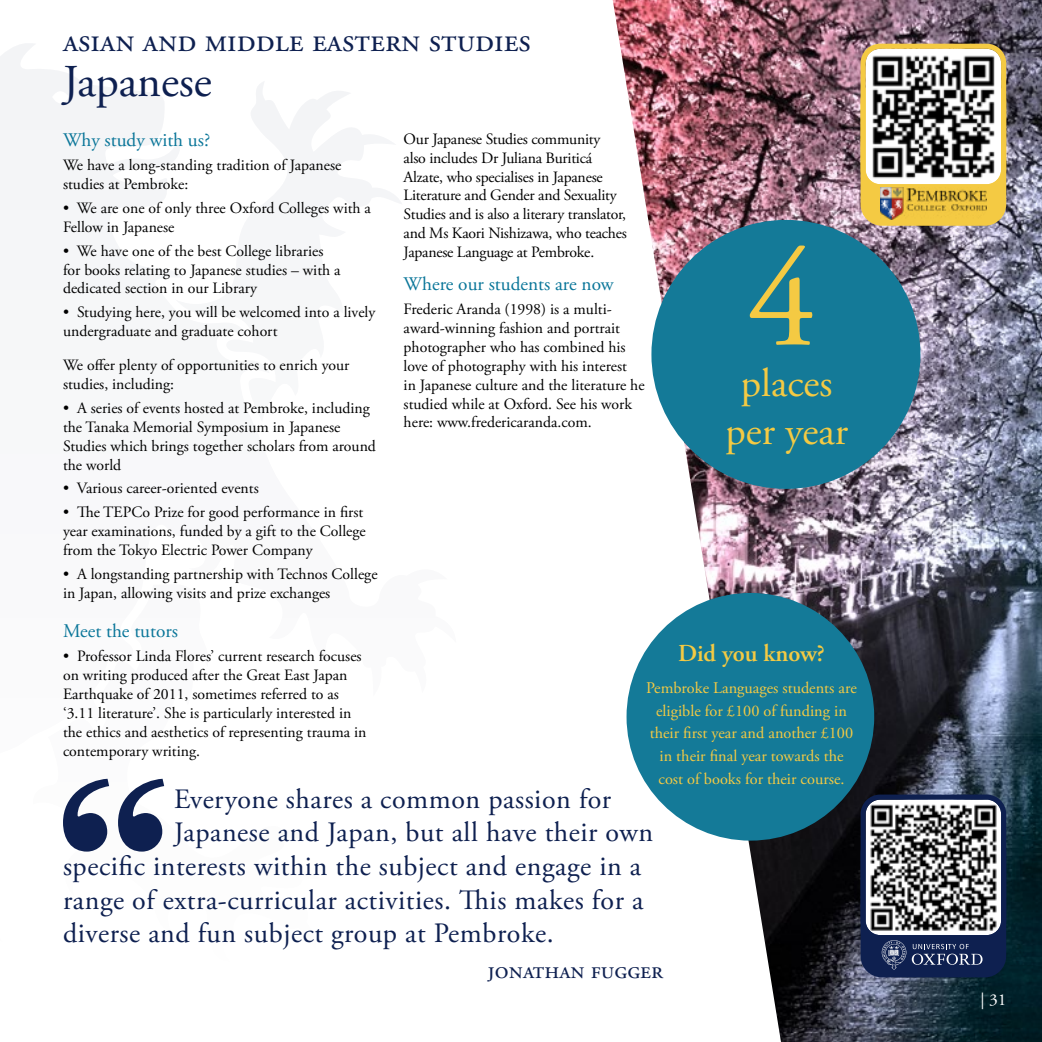
<style>
.page{position:relative;width:1042px;height:1042px;background:#fff}
.page>*{position:absolute;margin:0;border:0;box-sizing:border-box;transform-origin:0 0}
.t1{font:140px "Adobe Garamond Pro";color:#f4ca43}
.t2{font:45.5px "Adobe Garamond Pro";color:#0e2050}
.t3{font:40.25px/48.3px "Adobe Garamond Pro";color:#f4ca43;text-align:center}
.t4{font:33.25px "Adobe Garamond Pro";color:#0e2050}
.t5{font:28px "Adobe Garamond Pro";letter-spacing:-.01em;color:#0e2050}
.t6{font:24.5px "Adobe Garamond Pro";color:#0e2050}
.t7{font:600 24.32px "Adobe Garamond Pro";color:#f4ca43}
.t8{font:19.25px "Adobe Garamond Pro";color:#0a7699}
.t9{font:16.62px "Adobe Garamond Pro";color:#fff;scale:1.05 1}
.t10{font:16.28px/22.8px "Adobe Garamond Pro";letter-spacing:-.005em;color:#f4ca43;text-align:center}
.t11{font:15.75px/18.9px "Adobe Garamond Pro";letter-spacing:-.025em;color:#000}
</style>
<div class="page">
<img style="left:781px;top:0;width:261px;height:1042px">
<img style="left:612px;top:0;width:169px;height:1042px">
<svg style="left:0;top:44px;width:401px;height:808px"></svg>
<div style="left:651px;top:220px;width:269px;height:269px;background:#147a98;border-radius:50%"></div>
<div style="left:626px;top:593px;width:248px;height:247px;background:#147a98;border-radius:50%"></div>
<div style="left:864px;top:84px;width:138px;height:138px;background:#f4ca43;border-radius:18px"></div>
<div style="left:860px;top:80px;width:146px;height:146px;border:7px solid #f4ca43;border-radius:18px"></div>
<img style="left:866px;top:50px;width:134px;height:133px">
<div style="left:860px;top:44px;width:146px;height:145px;border:5px solid #f4ca43;border-radius:17px"></div>
<img style="left:880px;top:187px;width:106px;height:33px">
<div style="left:864px;top:835px;width:138px;height:139px;background:#0e2050;border-radius:18px"></div>
<div style="left:860px;top:832px;width:146px;height:145px;border:7px solid #0e2050;border-radius:18px"></div>
<img style="left:866px;top:800px;width:134px;height:134px">
<div style="left:860px;top:794px;width:146px;height:146px;border:5px solid #0e2050;border-radius:17px"></div>
<svg style="left:912px;top:944px;width:70px;height:21px"></svg>
<svg style="left:882px;top:940px;width:24px;height:29px"></svg>
<svg style="left:63px;top:779px;width:101px;height:72px"></svg>
<h3 class="t4" style="left:63px;top:20px;width:469px">asian and middle eastern studies</h3>
<h2 class="t2" style="left:63px;top:54px;width:150px">Japanese</h2>
<p class="t8" style="left:63px;top:129px;width:149px">Why study with us?</p>
<p class="t11" style="left:63px;top:156px;width:280px">We have a long-standing tradition of Japanese studies at Pembroke:</p>
<p class="t11" style="left:63px;top:199px;width:310px">• We are one of only three Oxford Colleges with a<br>Fellow in Japanese</p>
<p class="t11" style="left:63px;top:242px;width:279px">• We have one of the best College libraries for books relating to Japanese studies – with a dedicated section in our Library</p>
<p class="t11" style="left:63px;top:303px;width:314px">• Studying here, you will be welcomed into a lively undergraduate and graduate cohort</p>
<p class="t11" style="left:63px;top:356px;width:288px">We offer plenty of opportunities to enrich your studies, including:</p>
<p class="t11" style="left:63px;top:399px;width:314px">• A series of events hosted at Pembroke, including the Tanaka Memorial Symposium in Japanese Studies which brings together scholars from around the world</p>
<p class="t11" style="left:63px;top:479px;width:197px">• Various career-oriented events</p>
<p class="t11" style="left:63px;top:503px;width:304px">• The TEPCo Prize for good performance in first year examinations, funded by a gift to the College from the Tokyo Electric Power Company</p>
<p class="t11" style="left:63px;top:565px;width:316px">• A longstanding partnership with Technos College in Japan, allowing visits and prize exchanges</p>
<p class="t8" style="left:63px;top:619px;width:116px">Meet the tutors</p>
<p class="t11" style="left:63px;top:647px;width:305px">• Professor Linda Flores’ current research focuses on writing produced after the Great East Japan Earthquake of 2011, sometimes referred to as ‘3.11 literature’. She is particularly interested in the ethics and aesthetics of representing trauma in contemporary writing.</p>
<p class="t11" style="left:404px;top:130px;width:225px">Our Japanese Studies community<br>also includes Dr Juliana Buriticá Alzate, who specialises in Japanese Literature and Gender and Sexuality Studies and is also a literary translator, and Ms Kaori Nishizawa, who teaches Japanese Language at Pembroke.</p>
<p class="t8" style="left:404px;top:272px;width:212px">Where our students are now</p>
<p class="t11" style="left:404px;top:300px;width:242px">Frederic Aranda (1998) is a multi&shy;award-winning fashion and portrait photographer who has combined his love of photography with his interest<br>in Japanese culture and the literature he studied while at Oxford. See his work here: www.fredericaranda.com.</p>
<h1 class="t1" style="left:747px;top:216px;width:71px">4</h1>
<h3 class="t3" style="left:725px;top:360px;width:124px">places per year</h3>
<h3 class="t7" style="left:678px;top:639px;width:148px">Did you know?</h3>
<p class="t10" style="left:646px;top:677px;width:212px">Pembroke Languages students are eligible for £100 of funding in their first year and another £100 in their final year towards the cost of books for their course.</p>
<h3 class="t5" style="left:174px;top:782px;width:438px">Everyone shares a common passion for</h3>
<h3 class="t5" style="left:174px;top:815px;width:480px">Japanese and Japan, but all have their own</h3>
<h3 class="t5" style="left:63px;top:849px;width:580px">specific interests within the subject and engage in a</h3>
<h3 class="t5" style="left:63px;top:883px;width:582px">range of extra-curricular activities. This makes for a</h3>
<h3 class="t5" style="left:63px;top:916px;width:492px">diverse and fun subject group at Pembroke.</h3>
<h3 class="t6" style="left:487px;top:955px;width:177px">jonathan fugger</h3>
<p class="t9" style="left:980px;top:990px;width:26px">| 31</p>
</div>
